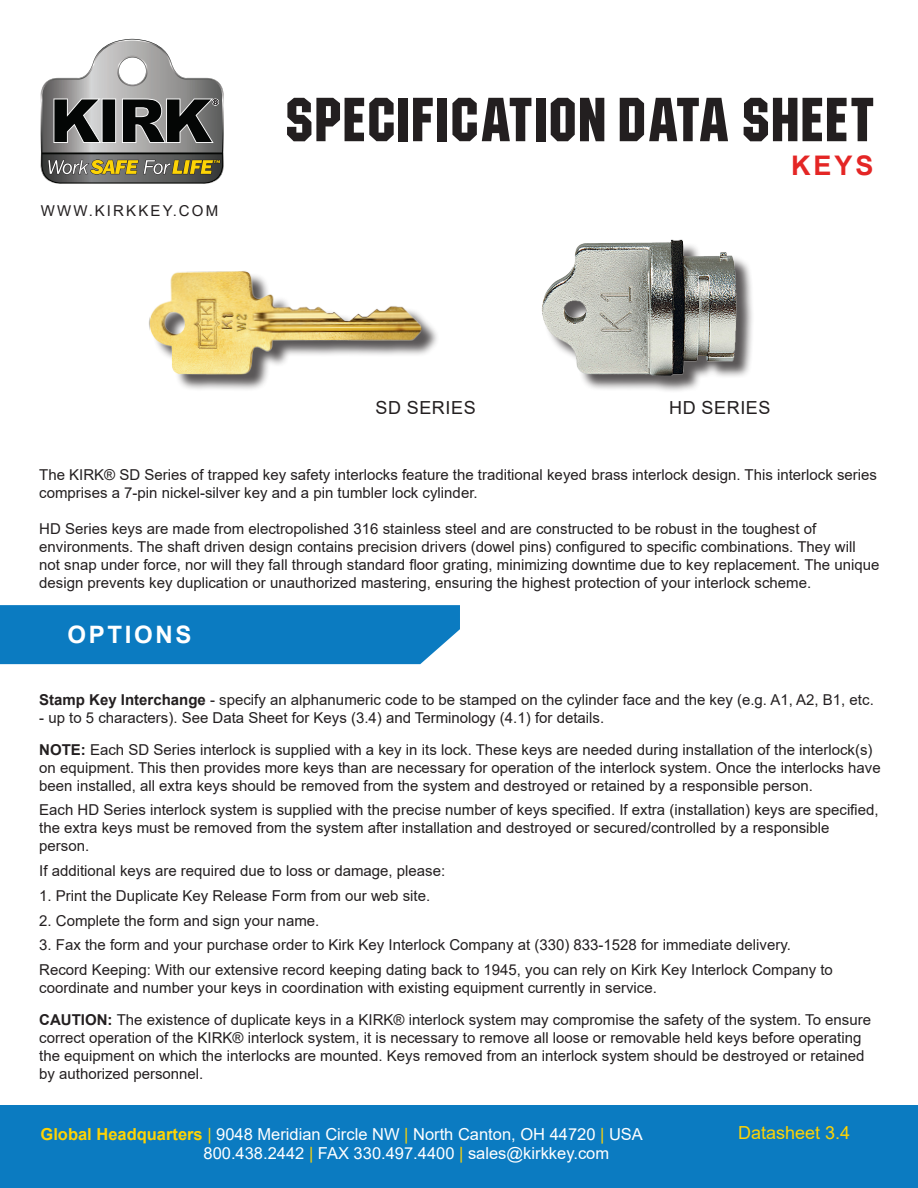
<style>
.page{position:relative;width:918px;height:1188px;background:#fff}
.page>*{position:absolute;margin:0;border:0;box-sizing:border-box;transform-origin:0 0}
.t1{font:54px "Machine Font";color:#231f20}
.t2{font:700 27px "Arial";color:#e42625}
.t3{font:700 24px "Arial";letter-spacing:.11em;color:#fff}
.t4{font:18px "Arial";letter-spacing:.035em;color:#231f20}
.t5{font:18px "Arial";color:#fed304}
.t6{font:16.5px "Arial";color:#fff}
.t7{font:15px/18px "Arial";color:#231f20}
.t8{font:15px "Arial";letter-spacing:.145em;color:#231f20}
.s1{font-weight:700}
.s2{font-weight:700;color:#fed304}
.s3{color:#fed304}
</style>
<div class="page">
<img style="left:542px;top:239px;width:210px;height:150px">
<div style="left:152px;top:272px;width:288px;height:120px;background:#231f20;opacity:.75"></div>
<img style="left:149px;top:271px;width:282px;height:116px">
<svg style="left:41px;top:39px;width:183px;height:145px"></svg>
<div style="left:0;top:1105px;width:918px;height:83px;background:#0b7bc1"></div>
<div style="left:0;top:605px;width:460px;height:59px;background:#0b7bc1"></div>
<p class="t8" style="left:41px;top:200px;width:179px">WWW.KIRKKEY.COM</p>
<p class="t1" style="left:284px;top:84px;width:593px">SPECIFICATION DATA SHEET</p>
<p class="t2" style="left:791px;top:147px;width:84px">KEYS</p>
<p class="t4" style="left:375px;top:395px;width:102px">SD SERIES</p>
<p class="t4" style="left:669px;top:395px;width:103px">HD SERIES</p>
<p class="t7" style="left:39px;top:466px;width:839px">The KIRK® SD Series of trapped key safety interlocks feature the traditional keyed brass interlock design. This interlock series comprises a 7-pin nickel-silver key and a pin tumbler lock cylinder.</p>
<p class="t7" style="left:39px;top:520px;width:842px">HD Series keys are made from electropolished 316 stainless steel and are constructed to be robust in the toughest of environments. The shaft driven design contains precision drivers (dowel pins) configured to specific combinations. They will not snap under force, nor will they fall through standard floor grating, minimizing downtime due to key replacement. The unique design prevents key duplication or unauthorized mastering, ensuring the highest protection of your interlock scheme.</p>
<p class="t3" style="left:68px;top:618px;width:125px">OPTIONS</p>
<p class="t7" style="left:39px;top:691px;width:836px"><span class="s1">Stamp Key Interchange</span> - specify an alphanumeric code to be stamped on the cylinder face and the key (e.g. A1, A2, B1, etc.</p>
<p class="t7" style="left:39px;top:709px;width:566px">- up to 5 characters). See Data Sheet for Keys (3.4) and Terminology (4.1) for details.</p>
<p class="t7" style="left:39px;top:740px;width:843px"><span class="s1">NOTE:</span> Each SD Series interlock is supplied with a key in its lock. These keys are needed during installation of the interlock(s) on equipment. This then provides more keys than are necessary for operation of the interlock system. Once the interlocks have been installed, all extra keys should be removed from the system and destroyed or retained by a responsible person.</p>
<p class="t7" style="left:39px;top:801px;width:841px">Each HD Series interlock system is supplied with the precise number of keys specified. If extra (installation) keys are specified, the extra keys must be removed from the system after installation and destroyed or secured/controlled by a responsible person.</p>
<p class="t7" style="left:39px;top:862px;width:408px">If additional keys are required due to loss or damage, please:</p>
<p class="t7" style="left:39px;top:887px;width:392px">1. Print the Duplicate Key Release Form from our web site.</p>
<p class="t7" style="left:39px;top:911px;width:282px">2. Complete the form and sign your name.</p>
<p class="t7" style="left:39px;top:936px;width:753px">3. Fax the form and your purchase order to Kirk Key Interlock Company at (330) 833-1528 for immediate delivery.</p>
<p class="t7" style="left:39px;top:961px;width:795px">Record Keeping: With our extensive record keeping dating back to 1945, you can rely on Kirk Key Interlock Company to coordinate and number your keys in coordination with existing equipment currently in service.</p>
<p class="t7" style="left:39px;top:1010px;width:833px"><span class="s1">CAUTION:</span> The existence of duplicate keys in a KIRK® interlock system may compromise the safety of the system. To ensure correct operation of the KIRK® interlock system, it is necessary to remove all loose or removable held keys before operating the equipment on which the interlocks are mounted. Keys removed from an interlock system should be destroyed or retained by authorized personnel.</p>
<p class="t6" style="left:40px;top:1122px;width:604px"><span class="s2">Global Headquarters</span> <span class="s3">|</span> 9048 Meridian Circle NW <span class="s3">|</span> North Canton, OH 44720 <span class="s3">|</span> USA</p>
<p class="t6" style="left:204px;top:1142px;width:407px">800.438.2442 <span class="s3">|</span> FAX 330.497.4400 <span class="s3">|</span> sales@kirkkey.com</p>
<p class="t5" style="left:738px;top:1121px;width:114px">Datasheet 3.4</p>
</div>
